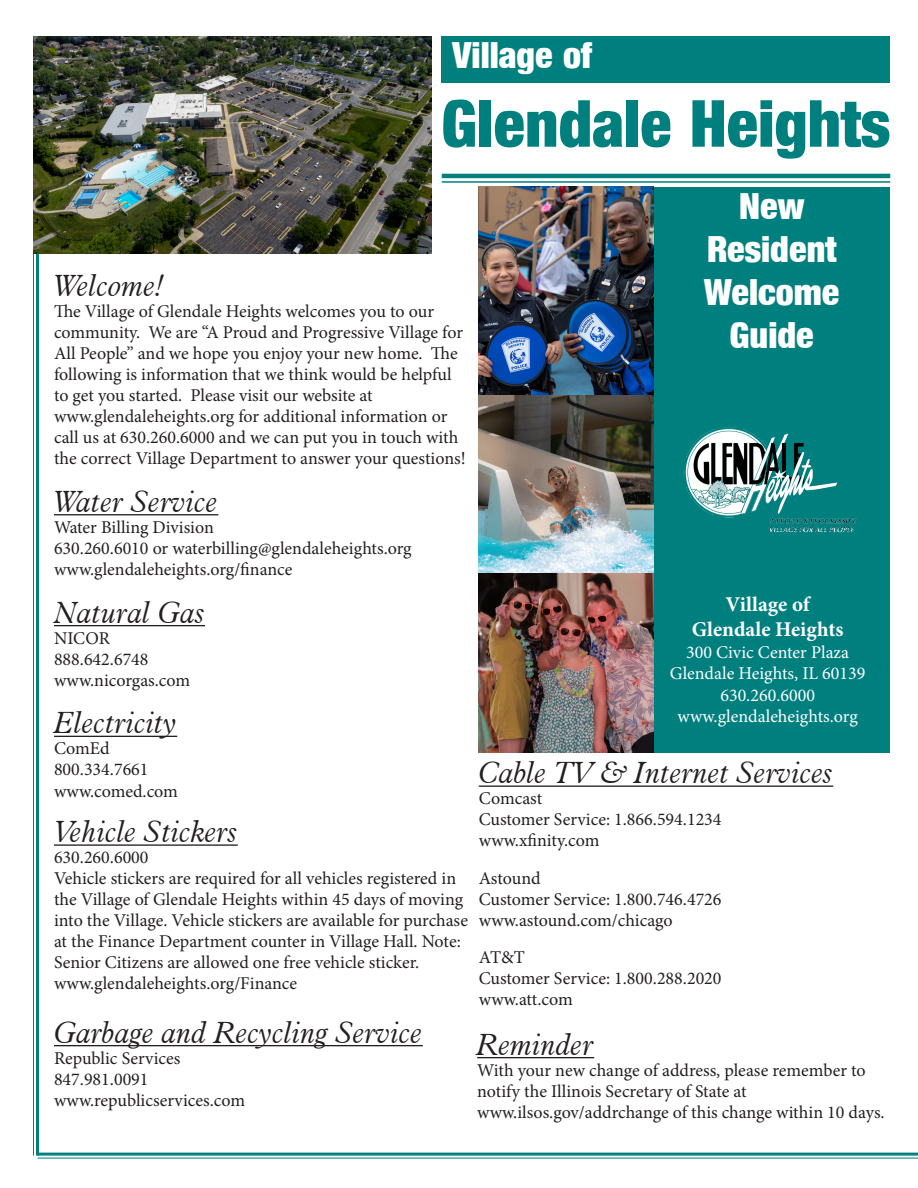
<style>
.page{position:relative;width:918px;height:1188px;background:#fff}
.page>*{position:absolute;margin:0;border:0;box-sizing:border-box;transform-origin:0 0}
.t1{font:64.5px "Basic Sans Heavy SF Bold";color:#007f7f}
.t2{font:36px/43.2px "Basic Sans Heavy SF Bold";color:#fff;text-align:center}
.t3{font:italic 300 30px "Aldine 721 BT";color:#231f20}
.t4{font:700 21px/25.2px "Minion Pro";color:#fff;text-align:center}
.t5{font:18px/21px "Minion Pro";color:#231f20}
.t6{font:18px/21.6px "Minion Pro";color:#fff;text-align:center}
</style>
<div class="page">
<hr style="left:54px;top:514px;width:164px;height:1px;background:#231f20">
<hr style="left:54px;top:844px;width:184px;height:2px;background:#231f20">
<hr style="left:54px;top:1045px;width:369px;height:1px;background:#231f20">
<hr style="left:479px;top:785px;width:354px;height:2px;background:#231f20">
<hr style="left:54px;top:625px;width:151px;height:1px;background:#231f20">
<hr style="left:54px;top:736px;width:123px;height:1px;background:#231f20">
<img style="left:33px;top:36px;width:399px;height:218px">
<div style="left:442px;top:36px;width:448px;height:46px;background:#007f7f"></div>
<hr style="left:442px;top:174px;width:448px;height:4px;background:#007f7f">
<hr style="left:442px;top:181px;width:448px;height:2px;background:#007f7f">
<div style="left:653px;top:187px;width:237px;height:566px;background:#007f7f"></div>
<img style="left:683px;top:427px;width:174px;height:106px">
<img style="left:479px;top:395px;width:174px;height:358px">
<img style="left:479px;top:187px;width:174px;height:208px">
<hr style="left:36px;top:254px;width:3px;height:902px;background:#007f7f">
<hr style="left:33px;top:254px;width:1px;height:902px;background:#007f7f">
<hr style="left:38px;top:1153px;width:880px;height:3px;background:#007f7f">
<hr style="left:38px;top:1158px;width:880px;height:1px;background:#007f7f">
<hr style="left:477px;top:1057px;width:117px;height:1px;background:#231f20">
<h2 class="t2" style="left:452px;top:33px;width:141px">Village of</h2>
<h1 class="t1" style="left:442px;top:88px;width:450px">Glendale Heights</h1>
<h2 class="t2" style="left:704px;top:184px;width:137px">New<br>Resident<br>Welcome<br>Guide</h2>
<h3 class="t3" style="left:54px;top:268px;width:111px">Welcome!</h3>
<p class="t5" style="left:54px;top:301px;width:413px">The Village of Glendale Heights welcomes you to our community. We are “A Proud and Progressive Village for All People” and we hope you enjoy your new home. The following is information that we think would be helpful to get you started. Please visit our website at www.glendaleheights.org for additional information or call us at 630.260.6000 and we can put you in touch with the correct Village Department to answer your questions!</p>
<h3 class="t3" style="left:54px;top:483px;width:166px">Water Service</h3>
<p class="t5" style="left:54px;top:517px;width:359px">Water Billing Division<br>630.260.6010 or waterbilling@glendaleheights.org www.glendaleheights.org/finance</p>
<h3 class="t3" style="left:54px;top:594px;width:153px">Natural Gas</h3>
<p class="t5" style="left:54px;top:628px;width:138px">NICOR<br>888.642.6748 www.nicorgas.com</p>
<h3 class="t3" style="left:54px;top:705px;width:125px">Electricity</h3>
<p class="t5" style="left:54px;top:738px;width:126px">ComEd<br>800.334.7661 www.comed.com</p>
<h3 class="t3" style="left:54px;top:813px;width:185px">Vehicle Stickers</h3>
<p class="t5" style="left:54px;top:847px;width:416px">630.260.6000<br>Vehicle stickers are required for all vehicles registered in the Village of Glendale Heights within 45 days of moving into the Village. Vehicle stickers are available for purchase at the Finance Department counter in Village Hall. Note:<br>Senior Citizens are allowed one free vehicle sticker. www.glendaleheights.org/Finance</p>
<h3 class="t3" style="left:54px;top:1014px;width:370px">Garbage and Recycling Service</h3>
<p class="t5" style="left:54px;top:1048px;width:193px">Republic Services<br>847.981.0091 www.republicservices.com</p>
<p class="t4" style="left:692px;top:591px;width:153px">Village of<br>Glendale Heights</p>
<p class="t6" style="left:670px;top:641px;width:197px">300 Civic Center Plaza<br>Glendale Heights, IL 60139<br>630.260.6000 www.glendaleheights.org</p>
<h3 class="t3" style="left:479px;top:754px;width:356px">Cable TV &amp; Internet Services</h3>
<p class="t5" style="left:479px;top:788px;width:244px">Comcast<br>Customer Service: 1.866.594.1234 www.xfinity.com</p>
<p class="t5" style="left:479px;top:868px;width:244px">Astound<br>Customer Service: 1.800.746.4726 www.astound.com/chicago</p>
<p class="t5" style="left:479px;top:947px;width:244px">AT&amp;T<br>Customer Service: 1.800.288.2020 www.att.com</p>
<h3 class="t3" style="left:477px;top:1026px;width:119px">Reminder</h3>
<p class="t5" style="left:477px;top:1060px;width:409px">With your new change of address, please remember to notify the Illinois Secretary of State at www.ilsos.gov/addrchange of this change within 10 days.</p>
</div>
